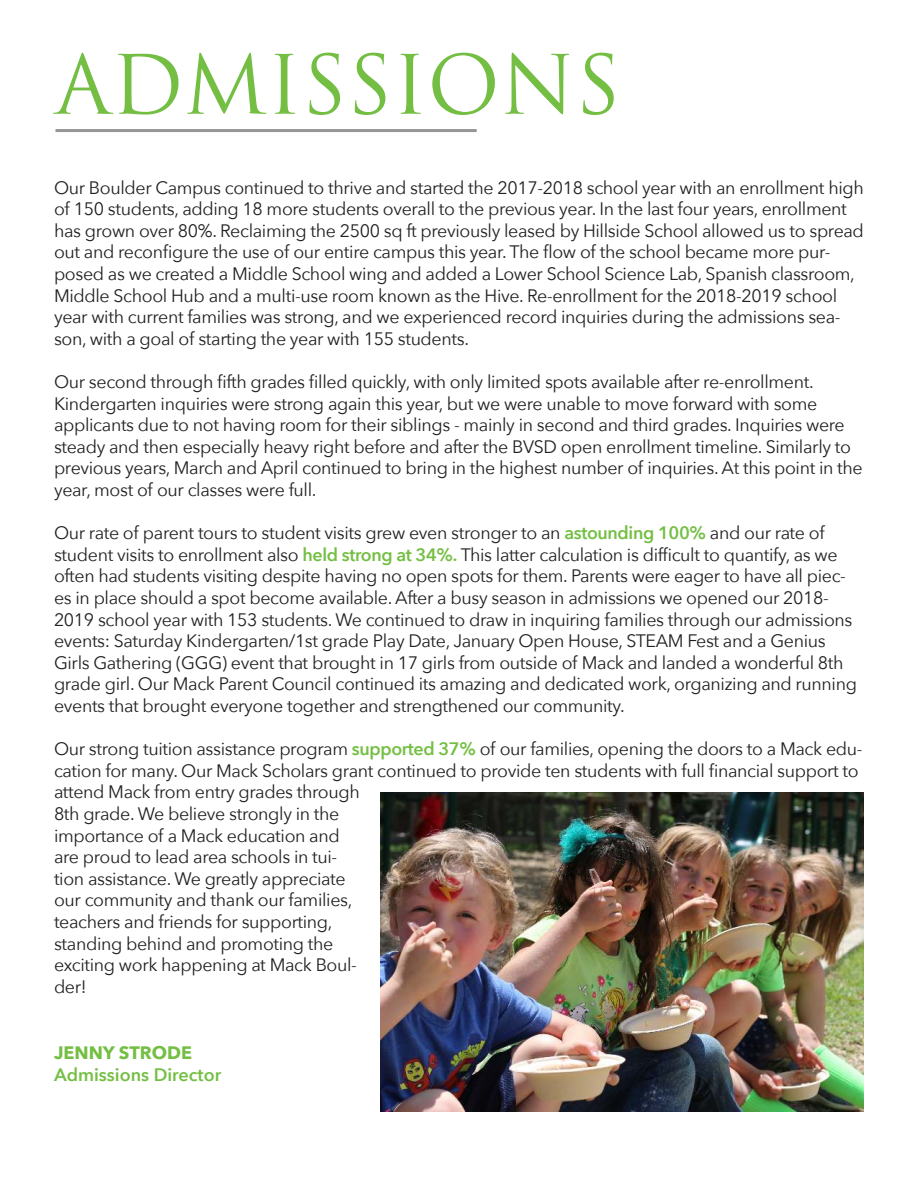
<style>
.page{position:relative;width:918px;height:1188px;background:#fff}
.page>*{position:absolute;margin:0;border:0;box-sizing:border-box;transform-origin:0 0}
.t1{font:79.5px "Trajan Pro";color:#74bf43}
.t2{font:18px/21.6px "Avenir Next";letter-spacing:-.02em;color:#221f1f}
.t3{font:600 18px "Avenir Next";color:#74bf43}
.t4{font:700 18px "Avenir Next";color:#74bf43}
.s1{font-weight:600;color:#74bf43}
</style>
<div class="page">
<hr style="left:56px;top:129px;width:421px;height:3px;background:#939597">
<img style="left:380px;top:792px;width:484px;height:320px">
<h1 class="t1" style="left:55px;top:40px;width:567px">ADMISSIONS</h1>
<p class="t2" style="left:54px;top:176px;width:811px">Our Boulder Campus continued to thrive and started the 2017-2018 school year with an enrollment high of 150 students, adding 18 more students overall to the previous year. In the last four years, enrollment has grown over 80%. Reclaiming the 2500 sq ft previously leased by Hillside School allowed us to spread out and reconfigure the use of our entire campus this year. The flow of the school became more pur&shy;posed as we created a Middle School wing and added a Lower School Science Lab, Spanish classroom, Middle School Hub and a multi-use room known as the Hive. Re-enrollment for the 2018-2019 school year with current families was strong, and we experienced record inquiries during the admissions sea&shy;son, with a goal of starting the year with 155 students.</p>
<p class="t2" style="left:54px;top:370px;width:810px">Our second through fifth grades filled quickly, with only limited spots available after re-enrollment.<br>Kindergarten inquiries were strong again this year, but we were unable to move forward with some applicants due to not having room for their siblings - mainly in second and third grades. Inquiries were steady and then especially heavy right before and after the BVSD open enrollment timeline. Similarly to previous years, March and April continued to bring in the highest number of inquiries. At this point in the year, most of our classes were full.</p>
<p class="t2" style="left:54px;top:524px;width:805px">Our rate of parent tours to student visits grew even stronger to an <span class="s1">astounding 100%</span> and our rate of student visits to enrollment also <span class="s1">held strong at 34%.</span> This latter calculation is difficult to quantify, as we often had students visiting despite having no open spots for them. Parents were eager to have all piec&shy;es in place should a spot become available. After a busy season in admissions we opened our 2018- 2019 school year with 153 students. We continued to draw in inquiring families through our admissions events: Saturday Kindergarten/1st grade Play Date, January Open House, STEAM Fest and a Genius Girls Gathering (GGG) event that brought in 17 girls from outside of Mack and landed a wonderful 8th grade girl. Our Mack Parent Council continued its amazing and dedicated work, organizing and running events that brought everyone together and strengthened our community.</p>
<p class="t2" style="left:54px;top:740px;width:810px">Our strong tuition assistance program <span class="s1">supported 37%</span> of our families, opening the doors to a Mack edu&shy;cation for many. Our Mack Scholars grant continued to provide ten students with full financial support to attend Mack from entry grades through<br>8th grade. We believe strongly in the<br>importance of a Mack education and<br>are proud to lead area schools in tui-<br>tion assistance. We greatly appreciate<br>our community and thank our families,<br>teachers and friends for supporting,<br>standing behind and promoting the<br>exciting work happening at Mack Boul-<br>der!</p>
<p class="t4" style="left:54px;top:1045px;width:139px">JENNY STRODE</p>
<p class="t3" style="left:54px;top:1067px;width:169px">Admissions Director</p>
</div>
